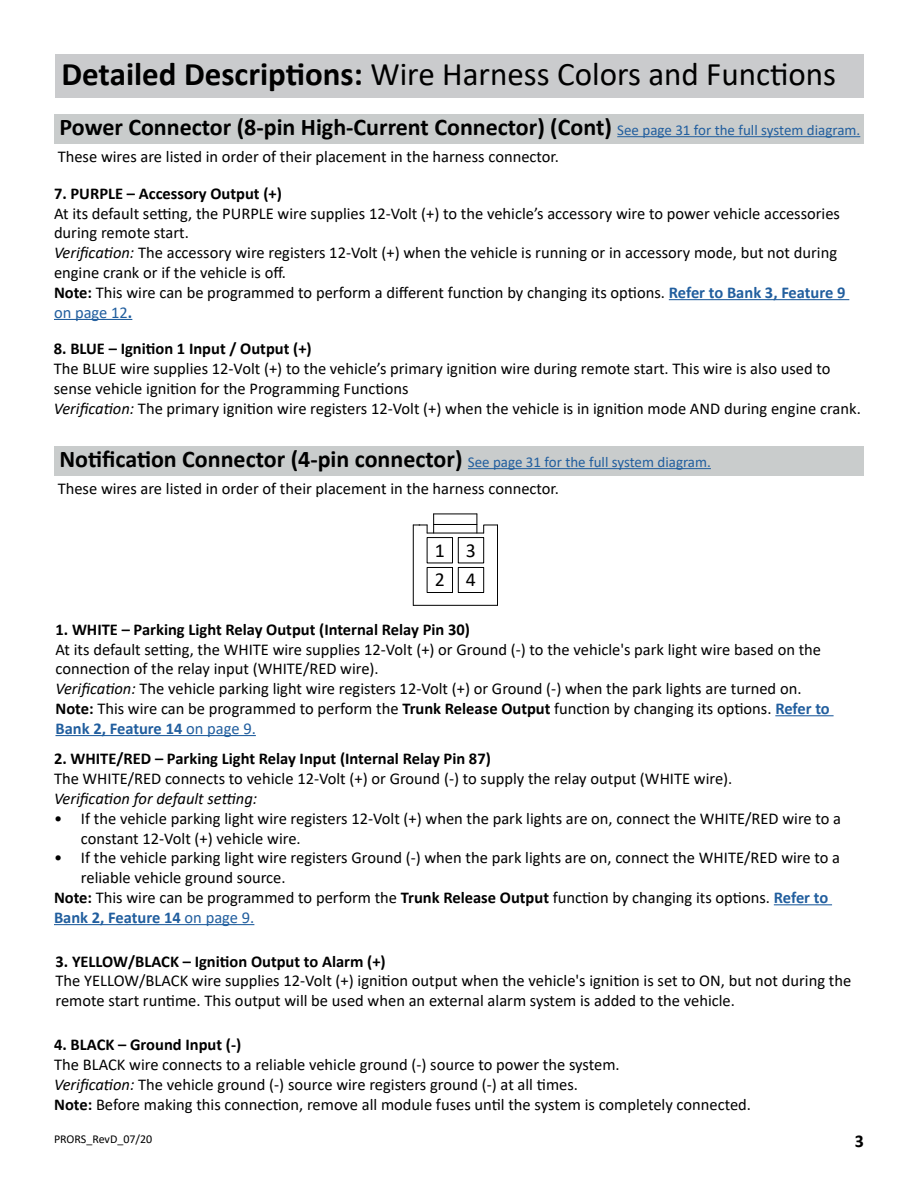
<style>
.page{position:relative;width:918px;height:1188px;background:#fff}
.page>*{position:absolute;margin:0;border:0;box-sizing:border-box;transform-origin:0 0}
.t1{font:33px "Calibri";color:#000}
.t2{font:700 24px "Calibri";color:#000}
.t3{font:19.8px/29.7px "Calibri";color:#000}
.t4{font:700 18px "Calibri";color:#000}
.t5{font:16.5px/19.8px "Calibri";color:#000}
.t6{font:700 16.5px "Calibri";color:#000}
.t7{font:italic 16.5px "Calibri";color:#000}
.t8{font:700 16.5px "Calibri";color:#215e9e}
.t9{font:12px "Calibri";color:#000}
.s1{font-weight:700}
.s2{font-weight:400;font-size:15px;color:#215e9e}
.s3{font-style:italic}
.s4{font-weight:700;color:#215e9e}
.s5{color:#215e9e}
.s6{font-weight:400}
</style>
<div class="page">
<div style="left:56px;top:54px;width:808px;height:44px;background:#cacbcd"></div>
<div style="left:54px;top:446px;width:810px;height:30px;background:#c9cccc"></div>
<hr style="left:468px;top:468px;width:243px;height:1px;background:#215e9e">
<hr style="left:774px;top:904px;width:58px;height:1px;background:#215e9e">
<hr style="left:54px;top:924px;width:200px;height:1px;background:#215e9e">
<hr style="left:775px;top:715px;width:59px;height:1px;background:#215e9e">
<hr style="left:56px;top:735px;width:200px;height:1px;background:#215e9e">
<svg style="left:477px;top:514px;width:21px;height:20px"></svg>
<hr style="left:434px;top:514px;width:43px;height:1px;background:#000">
<hr style="left:434px;top:524px;width:43px;height:1px;background:#000">
<hr style="left:427px;top:533px;width:57px;height:1px;background:#000">
<hr style="left:497px;top:525px;width:1px;height:80px;background:#000">
<hr style="left:413px;top:525px;width:1px;height:80px;background:#000">
<div style="left:458px;top:537px;width:26px;height:26px;border:1px solid #000"></div>
<div style="left:458px;top:567px;width:26px;height:26px;border:1px solid #000"></div>
<div style="left:427px;top:537px;width:26px;height:26px;border:1px solid #000"></div>
<div style="left:427px;top:567px;width:26px;height:26px;border:1px solid #000"></div>
<svg style="left:413px;top:514px;width:21px;height:19px"></svg>
<hr style="left:413px;top:605px;width:85px;height:1px;background:#000">
<hr style="left:669px;top:299px;width:180px;height:1px;background:#215e9e">
<hr style="left:54px;top:319px;width:78px;height:1px;background:#215e9e">
<div style="left:54px;top:114px;width:810px;height:30px;background:#c9cccc"></div>
<hr style="left:617px;top:136px;width:243px;height:1px;background:#215e9e">
<h1 class="t1" style="left:61px;top:51px;width:776px"><span class="s1">Detailed Descriptions:</span> Wire Harness Colors and Functions</h1>
<h2 class="t2" style="left:59px;top:110px;width:802px">Power Connector (8-pin High-Current Connector) (Cont) <span class="s2">See page 31 for the full system diagram.</span></h2>
<p class="t5" style="left:58px;top:146px;width:503px">These wires are listed in order of their placement in the harness connector.</p>
<p class="t6" style="left:54px;top:182px;width:229px">7. PURPLE – Accessory Output (+)</p>
<p class="t5" style="left:54px;top:203px;width:793px">At its default setting, the PURPLE wire supplies 12-Volt (+) to the vehicle’s accessory wire to power vehicle accessories during remote start.<br><span class="s3">Verification:</span> The accessory wire registers 12-Volt (+) when the vehicle is running or in accessory mode, but not during engine crank or if the vehicle is off.<br><span class="s1">Note:</span> This wire can be programmed to perform a different function by changing its options. <span class="s4">Refer to Bank 3, Feature 9 </span><span class="s5">on page 12</span><span class="s4">.</span></p>
<p class="t6" style="left:54px;top:337px;width:259px">8. BLUE – Ignition 1 Input / Output (+)</p>
<p class="t5" style="left:54px;top:358px;width:808px">The BLUE wire supplies 12-Volt (+) to the vehicle’s primary ignition wire during remote start. This wire is also used to sense vehicle ignition for the Programming Functions<br><span class="s3">Verification:</span> The primary ignition wire registers 12-Volt (+) when the vehicle is in ignition mode AND during engine crank.</p>
<h2 class="t2" style="left:59px;top:442px;width:653px">Notification Connector (4-pin connector) <span class="s2">See page 31 for the full system diagram.</span></h2>
<p class="t5" style="left:58px;top:478px;width:503px">These wires are listed in order of their placement in the harness connector.</p>
<p class="t3" style="left:435px;top:535px;width:43px">1 3<br>2 4</p>
<p class="t6" style="left:56px;top:618px;width:416px">1. WHITE – Parking Light Relay Output (Internal Relay Pin 30)</p>
<p class="t5" style="left:56px;top:639px;width:776px">At its default setting, the WHITE wire supplies 12-Volt (+) or Ground (-) to the vehicle's park light wire based on the connection of the relay input (WHITE/RED wire).<br><span class="s3">Verification:</span> The vehicle parking light wire registers 12-Volt (+) or Ground (-) when the park lights are turned on.<br><span class="s1">Note:</span> This wire can be programmed to perform the <span class="s1">Trunk Release Output</span> function by changing its options. <span class="s4">Refer to Bank 2, Feature 14</span> <span class="s5">on page 9.</span></p>
<p class="t6" style="left:54px;top:747px;width:438px">2. WHITE/RED – Parking Light Relay Input (Internal Relay Pin 87)</p>
<p class="t5" style="left:54px;top:768px;width:680px">The WHITE/RED connects to vehicle 12-Volt (+) or Ground (-) to supply the relay output (WHITE wire).</p>
<p class="t7" style="left:54px;top:787px;width:205px">Verification for default setting:</p>
<p class="t5" style="left:81px;top:808px;width:762px;text-indent:-27px">• If the vehicle parking light wire registers 12-Volt (+) when the park lights are on, connect the WHITE/RED wire to a constant 12-Volt (+) vehicle wire.</p>
<p class="t5" style="left:54px;top:848px;width:788px">• If the vehicle parking light wire registers Ground (-) when the park lights are on, connect the WHITE/RED wire to a</p>
<p class="t5" style="left:81px;top:867px;width:206px">reliable vehicle ground source.</p>
<p class="t5" style="left:54px;top:887px;width:776px"><span class="s1">Note:</span> This wire can be programmed to perform the <span class="s1">Trunk Release Output</span> function by changing its options. <span class="s4">Refer to</span></p>
<p class="t8" style="left:54px;top:906px;width:202px">Bank 2, Feature 14 <span class="s6">on page 9.</span></p>
<p class="t6" style="left:56px;top:950px;width:332px">3. YELLOW/BLACK – Ignition Output to Alarm (+)</p>
<p class="t5" style="left:56px;top:971px;width:797px">The YELLOW/BLACK wire supplies 12-Volt (+) ignition output when the vehicle's ignition is set to ON, but not during the remote start runtime. This output will be used when an external alarm system is added to the vehicle.</p>
<p class="t6" style="left:54px;top:1033px;width:189px">4. BLACK – Ground Input (-)</p>
<p class="t5" style="left:54px;top:1054px;width:698px">The BLACK wire connects to a reliable vehicle ground (-) source to power the system.<br><span class="s3">Verification:</span> The vehicle ground (-) source wire registers ground (-) at all times.<br><span class="s1">Note:</span> Before making this connection, remove all module fuses until the system is completely connected.</p>
<p class="t9" style="left:54px;top:1131px;width:100px">PRORS_RevD_07/20</p>
<p class="t4" style="left:855px;top:1128px;width:11px">3</p>
</div>
